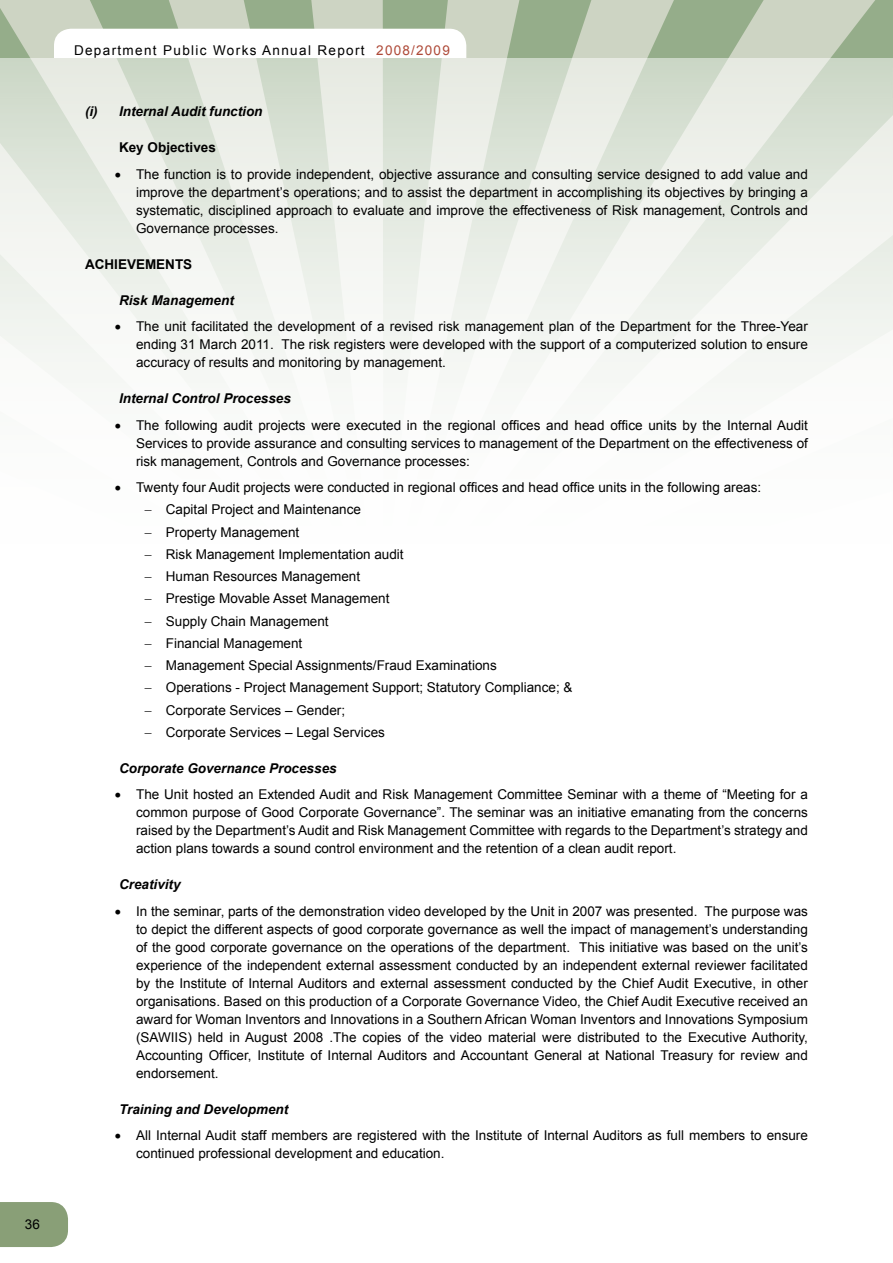
<style>
.page{position:relative;width:893px;height:1263px;background:#fff}
.page>*{position:absolute;margin:0;border:0;box-sizing:border-box;transform-origin:0 0}
.t1{font:13.5px/18px "Arial";color:#000;text-align:justify}
.t2{font:italic 700 13.5px "Arial";color:#000}
.t3{font:13.5px "Arial";letter-spacing:.1em;color:#000}
.t4{font:700 13.5px "Arial";color:#000}
.s1{color:#ae4937}
</style>
<div class="page">
<svg style="left:0;top:57px;width:892px;height:326px;fill:#eef1eb"></svg>
<svg style="left:0;top:0;width:892px;height:57px;background:#b4c2a9"></svg>
<div style="left:0;top:1202px;width:68px;height:45px;background:#899f77"></div>
<svg style="left:54px;top:29px;width:412px;height:29px"></svg>
<svg style="left:892px;top:0;width:1px;height:330px"></svg>
<p class="t1" style="left:25px;top:1215px;width:17px">36</p>
<p class="t3" style="left:74px;top:41px;width:377px">Department Public Works Annual Report <span class="s1">2008/2009</span></p>
<p class="t2" style="left:85px;top:102px;width:179px">(i) Internal Audit function</p>
<p class="t4" style="left:119px;top:138px;width:98px">Key Objectives</p>
<p class="t1" style="left:136px;top:165px;width:673px;text-indent:-21px">• The function is to provide independent, objective assurance and consulting service designed to add value and improve the department’s operations; and to assist the department in accomplishing its objectives by bringing a systematic, disciplined approach to evaluate and improve the effectiveness of Risk management, Controls and Governance processes.</p>
<p class="t4" style="left:85px;top:254px;width:109px">ACHIEVEMENTS</p>
<p class="t2" style="left:119px;top:291px;width:116px">Risk Management</p>
<p class="t1" style="left:136px;top:317px;width:673px;text-indent:-21px">• The unit facilitated the development of a revised risk management plan of the Department for the Three-Year ending 31 March 2011. The risk registers were developed with the support of a computerized solution to ensure accuracy of results and monitoring by management.</p>
<p class="t2" style="left:119px;top:389px;width:173px">Internal Control Processes</p>
<p class="t1" style="left:136px;top:416px;width:673px;text-indent:-21px">• The following audit projects were executed in the regional offices and head office units by the Internal Audit Services to provide assurance and consulting services to management of the Department on the effectiveness of risk management, Controls and Governance processes:</p>
<p class="t1" style="left:145px;top:476px;width:618px;line-height:22.2px;text-align:left;text-indent:-30px">• Twenty four Audit projects were conducted in regional offices and head office units in the following areas: − Capital Project and Maintenance<br>− Property Management<br>− Risk Management Implementation audit<br>− Human Resources Management<br>− Prestige Movable Asset Management<br>− Supply Chain Management<br>− Financial Management<br>− Management Special Assignments/Fraud Examinations<br>− Operations - Project Management Support; Statutory Compliance; &amp;<br>− Corporate Services – Gender;<br>− Corporate Services – Legal Services</p>
<p class="t2" style="left:119px;top:759px;width:219px">Corporate Governance Processes</p>
<p class="t1" style="left:136px;top:786px;width:673px;text-indent:-21px">• The Unit hosted an Extended Audit and Risk Management Committee Seminar with a theme of “Meeting for a common purpose of Good Corporate Governance”. The seminar was an initiative emanating from the concerns raised by the Department’s Audit and Risk Management Committee with regards to the Department’s strategy and action plans towards a sound control environment and the retention of a clean audit report.</p>
<p class="t2" style="left:119px;top:875px;width:63px">Creativity</p>
<p class="t1" style="left:136px;top:902px;width:673px;text-indent:-21px">• In the seminar, parts of the demonstration video developed by the Unit in 2007 was presented. The purpose was to depict the different aspects of good corporate governance as well the impact of management’s understanding of the good corporate governance on the operations of the department. This initiative was based on the unit’s experience of the independent external assessment conducted by an independent external reviewer facilitated by the Institute of Internal Auditors and external assessment conducted by the Chief Audit Executive, in other organisations. Based on this production of a Corporate Governance Video, the Chief Audit Executive received an award for Woman Inventors and Innovations in a Southern African Woman Inventors and Innovations Symposium (SAWIIS) held in August 2008 .The copies of the video material were distributed to the Executive Authority, Accounting Officer, Institute of Internal Auditors and Accountant General at National Treasury for review and endorsement.</p>
<p class="t2" style="left:119px;top:1100px;width:171px">Training and Development</p>
<p class="t1" style="left:136px;top:1126px;width:673px;text-indent:-21px">• All Internal Audit staff members are registered with the Institute of Internal Auditors as full members to ensure continued professional development and education.</p>
</div>
